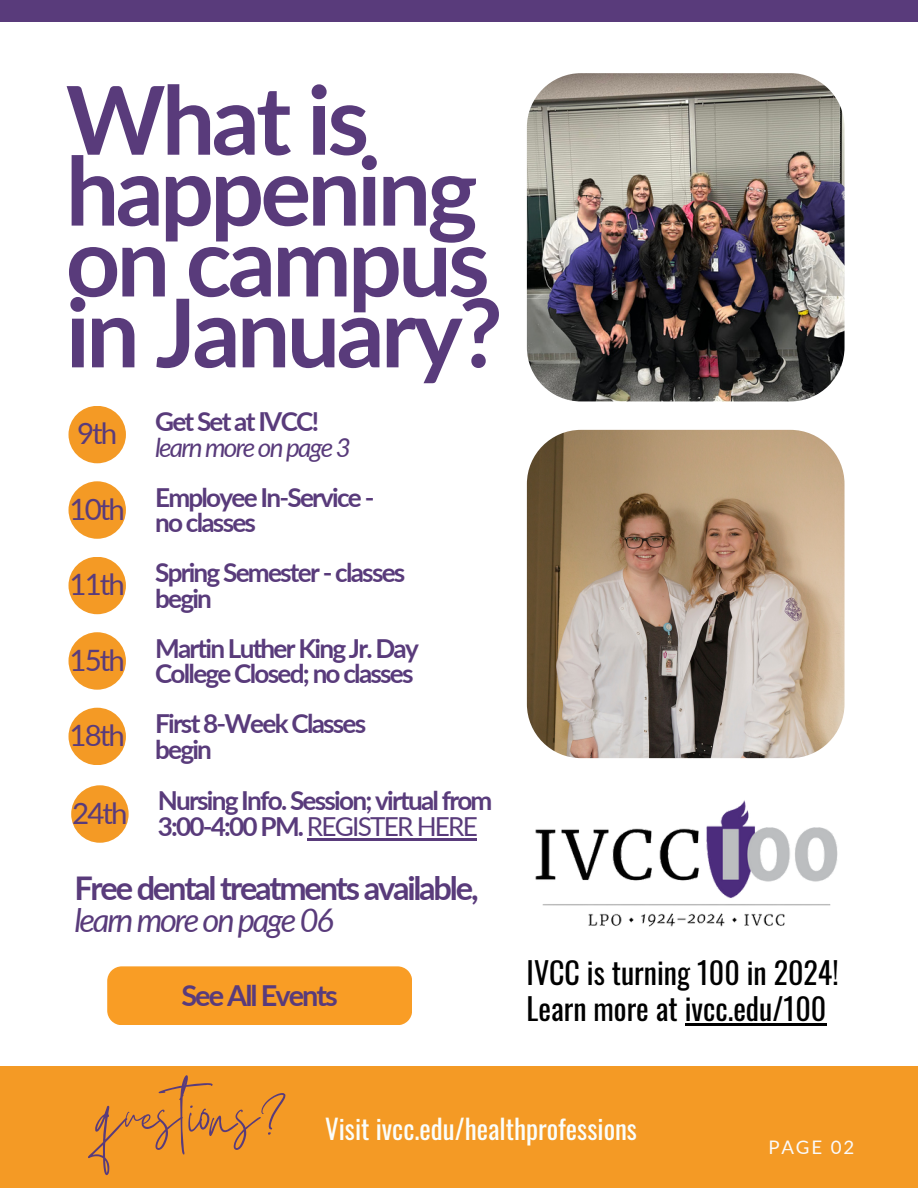
<style>
.page{position:relative;width:918px;height:1188px;background:#fff}
.page>*{position:absolute;margin:0;border:0;box-sizing:border-box;transform-origin:0 0}
.t1{font:700 94.95px/70.8px "Lato";letter-spacing:-.04em;color:#593b7b}
.t2{font:81.75px "Themysion";color:#593b7b}
.t3{font:700 32.7px/32.2px "Lato";letter-spacing:-.07em;color:#593b7b}
.t4{font:30px "Oswald";color:#000}
.t5{font:29.55px "Lato";letter-spacing:-.07em;color:#593b7b}
.t6{font:700 28.95px "Lato";letter-spacing:-.07em;color:#593b7b}
.t7{font:27px "Oswald";color:#fbfefb}
.t8{font:700 26.1px/25.8px "Lato";letter-spacing:-.07em;color:#593b7b}
.t9{font:italic 26.1px "Lato";letter-spacing:-.07em;color:#593b7b}
.t10{font:18.6px "Lato";letter-spacing:.1em;color:#fafafa}
.s1{font-weight:400}
.s2{font-weight:400;font-style:italic}
</style>
<div class="page">
<div style="left:107px;top:966px;width:305px;height:59px;background:#f99d25"></div>
<img style="left:527px;top:430px;width:318px;height:328px;border-radius:54px">
<img style="left:527px;top:73px;width:318px;height:328px;border-radius:54px">
<div style="left:0;top:1066px;width:918px;height:122px;background:#f49a25"></div>
<div style="left:69px;top:481px;width:57px;height:58px;background:#f49a25;border-radius:50%"></div>
<div style="left:69px;top:557px;width:57px;height:57px;background:#f49a25;border-radius:50%"></div>
<div style="left:69px;top:632px;width:57px;height:58px;background:#f49a25;border-radius:50%"></div>
<div style="left:69px;top:708px;width:57px;height:57px;background:#f49a25;border-radius:50%"></div>
<div style="left:69px;top:406px;width:57px;height:57px;background:#f49a25;border-radius:50%"></div>
<div style="left:71px;top:785px;width:58px;height:58px;background:#f49a25;border-radius:50%"></div>
<hr style="left:307px;top:839px;width:169px;height:2px;background:#593b7b">
<img style="left:535px;top:800px;width:303px;height:127px">
<hr style="left:685px;top:1023px;width:141px;height:2px;background:#000">
<div style="left:0;top:0;width:918px;height:21px;background:#593b7b"></div>
<p class="t1" style="left:66px;top:83px;width:305px">What is</p>
<p class="t1" style="left:66px;top:153px;width:438px">happening on campus in January?</p>
<p class="t5" style="left:77px;top:415px;width:42px">9th</p>
<p class="t5" style="left:70px;top:490px;width:57px">10th</p>
<p class="t5" style="left:70px;top:566px;width:57px">11th</p>
<p class="t5" style="left:70px;top:641px;width:57px">15th</p>
<p class="t5" style="left:70px;top:717px;width:57px">18th</p>
<p class="t5" style="left:72px;top:794px;width:57px">24th</p>
<p class="t8" style="left:155px;top:408px;width:165px">Get Set at IVCC!</p>
<p class="t9" style="left:155px;top:431px;width:197px">learn more on page 3</p>
<p class="t8" style="left:155px;top:484px;width:221px">Employee In-Service -</p>
<p class="t8" style="left:155px;top:509px;width:102px">no classes</p>
<p class="t8" style="left:155px;top:559px;width:252px">Spring Semester - classes</p>
<p class="t8" style="left:155px;top:585px;width:58px">begin</p>
<p class="t8" style="left:155px;top:635px;width:265px">Martin Luther King Jr. Day</p>
<p class="t8" style="left:155px;top:660px;width:260px">College Closed; no classes</p>
<p class="t8" style="left:155px;top:710px;width:213px">First 8-Week Classes</p>
<p class="t8" style="left:155px;top:736px;width:58px">begin</p>
<p class="t8" style="left:158px;top:787px;width:336px">Nursing Info. Session; virtual from<br>3:00-4:00 PM. <span class="s1">REGISTER HERE</span></p>
<p class="t3" style="left:74px;top:871px;width:406px">Free dental treatments available, <span class="s2">learn more on page 06</span></p>
<p class="t6" style="left:181px;top:977px;width:158px">See All Events</p>
<p class="t4" style="left:527px;top:949px;width:313px">IVCC is turning 100 in 2024!</p>
<p class="t4" style="left:527px;top:985px;width:301px">Learn more at ivcc.edu/100</p>
<p class="t2" style="left:97px;top:1055px;width:189px">questions?</p>
<p class="t7" style="left:325px;top:1108px;width:313px">Visit ivcc.edu/healthprofessions</p>
<p class="t10" style="left:768px;top:1136px;width:87px">PAGE 02</p>
</div>
